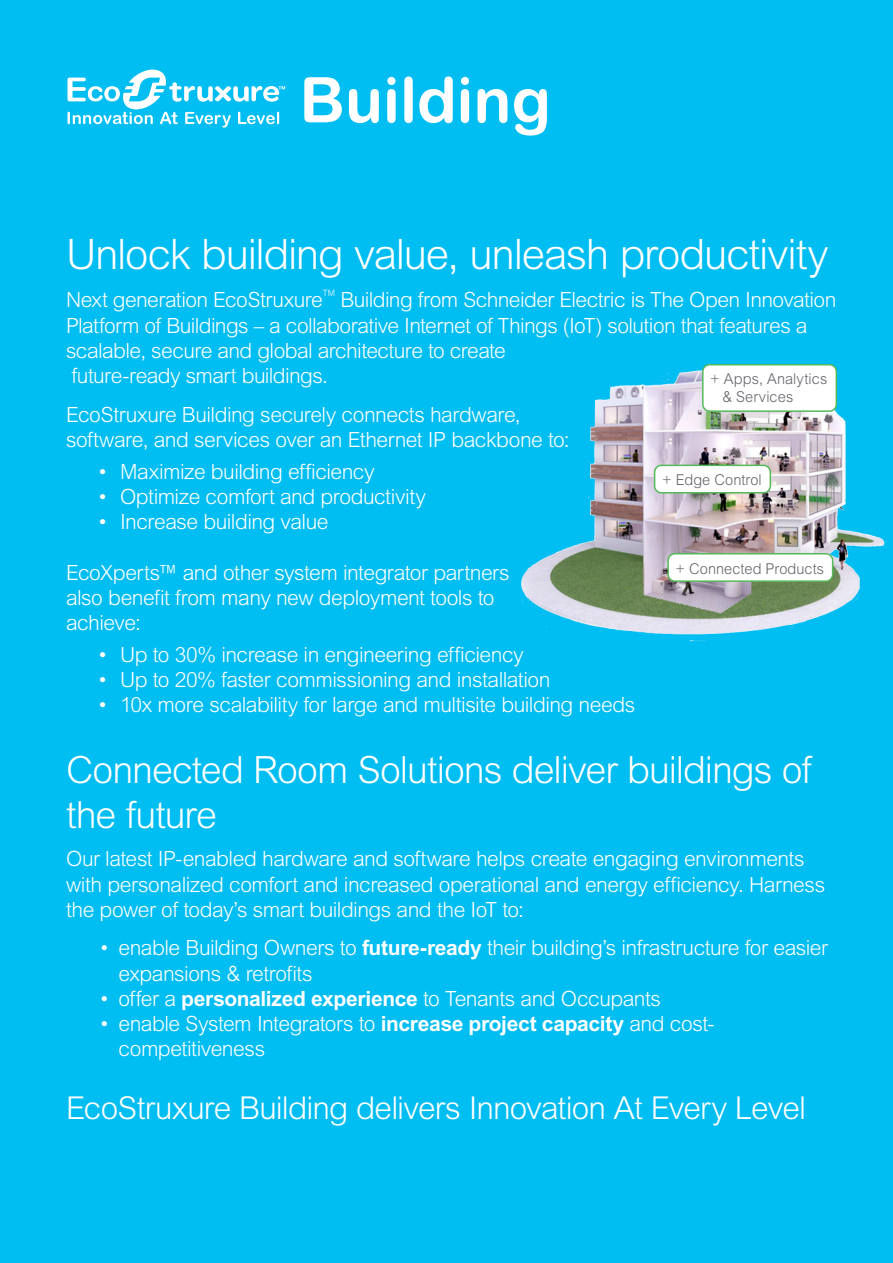
<style>
.page{position:relative;width:893px;height:1263px;background:#00bdf2}
.page>*{position:absolute;margin:0;border:0;box-sizing:border-box;transform-origin:0 0}
.t1{font:300 42px "Arial MT Std";letter-spacing:-.03em;color:#fff}
.t2{font:300 37.5px/45px "Arial MT Std";letter-spacing:-.025em;color:#fff}
.t3{font:300 31.5px "Arial MT Std";letter-spacing:-.025em;color:#fff}
.t4{font:300 21px/25.2px "Arial MT Std";letter-spacing:-.025em;color:#fff}
.Product_text{font:300 15px/18px "Arial MT Std";letter-spacing:.005em;color:#626469}
.t5{font:300 8.7px "Arial MT Std";color:#fff}
.s1{font-weight:700}
</style>
<div class="page">
<img style="left:521px;top:365px;width:364px;height:276px">
<svg style="left:67px;top:69px;width:480px;height:67px"></svg>
<div style="left:655px;top:465px;width:115px;height:28px;background:#fff;border-radius:7px"></div>
<div style="left:654px;top:465px;width:117px;height:28px;border:2px solid #55ba5a;border-radius:7px"></div>
<div style="left:703px;top:365px;width:133px;height:46px;background:#fff;border-radius:7px"></div>
<div style="left:702px;top:364px;width:135px;height:48px;border:2px solid #55ba5a;border-radius:7px"></div>
<div style="left:668px;top:554px;width:165px;height:27px;background:#fff;border-radius:7px"></div>
<div style="left:667px;top:553px;width:166px;height:29px;border:2px solid #55ba5a;border-radius:7px"></div>
<p class="t1" style="left:66px;top:230px;width:764px">Unlock building value, unleash productivity</p>
<p class="t4" style="left:66px;top:287px;width:258px">Next generation EcoStruxure</p>
<p class="t5" style="left:323px;top:288px;width:14px">TM</p>
<p class="t4" style="left:66px;top:287px;width:772px;text-indent:274px">Building from Schneider Electric is The Open Innovation Platform of Buildings – a collaborative Internet of Things (IoT) solution that features a scalable, secure and global architecture to create<br>future-ready smart buildings.</p>
<p class="t4" style="left:66px;top:402px;width:505px">EcoStruxure Building securely connects hardware, software, and services over an Ethernet IP backbone to:</p>
<p class="t4" style="left:98px;top:459px;width:279px">• Maximize building efficiency</p>
<p class="t4" style="left:98px;top:484px;width:330px">• Optimize comfort and productivity</p>
<p class="t4" style="left:98px;top:509px;width:233px">• Increase building value</p>
<p class="t4" style="left:66px;top:560px;width:445px">EcoXperts™ and other system integrator partners also benefit from many new deployment tools to achieve:</p>
<p class="t4" style="left:98px;top:642px;width:428px">• Up to 30% increase in engineering efficiency</p>
<p class="t4" style="left:98px;top:667px;width:454px">• Up to 20% faster commissioning and installation</p>
<p class="t4" style="left:98px;top:692px;width:539px">• 10x more scalability for large and multisite building needs</p>
<p class="t2" style="left:66px;top:747px;width:747px">Connected Room Solutions deliver buildings of the future</p>
<p class="t4" style="left:66px;top:846px;width:761px">Our latest IP-enabled hardware and software helps create engaging environments with personalized comfort and increased operational and energy efficiency. Harness the power of today’s smart buildings and the IoT to:</p>
<p class="t4" style="left:118px;top:935px;width:711px;text-indent:-20px">• enable Building Owners to <span class="s1">future-ready</span> their building’s infrastructure for easier expansions &amp; retrofits</p>
<p class="t4" style="left:99px;top:986px;width:563px">• offer a <span class="s1">personalized experience</span> to Tenants and Occupants</p>
<p class="t4" style="left:118px;top:1011px;width:597px;text-indent:-20px">• enable System Integrators to <span class="s1">increase project capacity</span> and cost&shy;competitiveness</p>
<p class="t3" style="left:66px;top:1090px;width:742px">EcoStruxure Building delivers Innovation At Every Level</p>
<p class="Product_text" style="left:722px;top:370px;width:106px;text-indent:-12px">+ Apps, Analytics &amp; Services</p>
<p class="Product_text" style="left:662px;top:471px;width:101px">+ Edge Control</p>
<p class="Product_text" style="left:676px;top:559px;width:150px">+ Connected Products</p>
</div>
